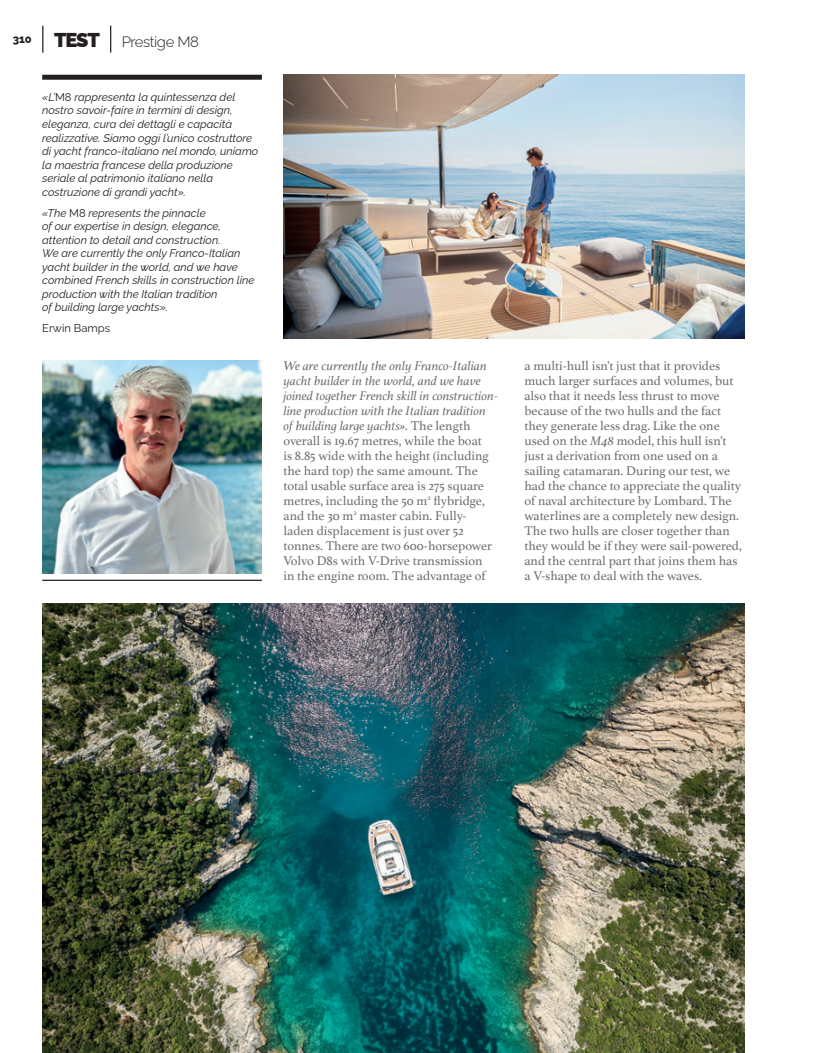
<style>
.page{position:relative;width:815px;height:1053px;background:#fff}
.page>*{position:absolute;margin:0;border:0;box-sizing:border-box;transform-origin:0 0}
.t1{font:300 15px "Raleway";letter-spacing:-.03em;color:#231f20}
.t2{font:13.12px/15px "Athelas";color:#6c6d70}
.t3{font:italic 11.25px/13.5px "Raleway";color:#231f20}
.t4{font:11.25px "Raleway";color:#231f20}
.s1{font-weight:900;font-size:20px}
.s2{font-style:normal}
.s3{font-style:italic}
</style>
<div class="page">
<svg style="left:42px;top:26px;width:1px;height:27px"></svg>
<svg style="left:110px;top:26px;width:1px;height:27px"></svg>
<div style="left:42px;top:75px;width:220px;height:5px;background:#231f20"></div>
<img style="left:42px;top:360px;width:220px;height:213px">
<img style="left:42px;top:604px;width:702px;height:448px">
<img style="left:283px;top:74px;width:461px;height:265px">
<hr style="left:42px;top:579px;width:220px;height:2px;background:#231f20">
<p class="t1" style="left:13px;top:30px;width:188px"><sup>310</sup> <span class="s1">TEST</span> Prestige M8</p>
<p class="t3" style="left:42px;top:89px;width:218px">«L’<span class="s2">M8</span> rappresenta la quintessenza del nostro savoir-faire in termini di design, eleganza, cura dei dettagli e capacità realizzative. Siamo oggi l’unico costruttore di yacht franco-italiano nel mondo, uniamo la maestria francese della produzione seriale al patrimonio italiano nella costruzione di grandi yacht».</p>
<p class="t3" style="left:42px;top:204px;width:214px">«The <span class="s2">M8</span> represents the pinnacle<br>of our expertise in design, elegance, attention to detail and construction.<br>We are currently the only Franco-Italian yacht builder in the world, and we have combined French skills in construction line production with the Italian tradition<br>of building large yachts».</p>
<p class="t4" style="left:42px;top:318px;width:70px">Erwin Bamps</p>
<p class="t2" style="left:283px;top:357px;width:216px"><span class="s3">We are currently the only Franco-Italian yacht builder in the world, and we have joined together French skill in construction&shy;line production with the Italian tradition of building large yachts».</span> The length overall is 19.67 metres, while the boat<br>is 8.85 wide with the height (including the hard top) the same amount. The total usable surface area is 275 square metres, including the 50 m<sup>2</sup> flybridge, and the 30 m<sup>2</sup> master cabin. Fully&shy;laden displacement is just over 52 tonnes. There are two 600-horsepower Volvo D8s with V-Drive transmission<br>in the engine room. The advantage of</p>
<p class="t2" style="left:524px;top:357px;width:219px">a multi-hull isn’t just that it provides much larger surfaces and volumes, but also that it needs less thrust to move because of the two hulls and the fact they generate less drag. Like the one used on the <span class="s3">M48</span> model, this hull isn’t just a derivation from one used on a sailing catamaran. During our test, we had the chance to appreciate the quality of naval architecture by Lombard. The waterlines are a completely new design.<br>The two hulls are closer together than they would be if they were sail-powered, and the central part that joins them has a V-shape to deal with the waves.</p>
</div>
